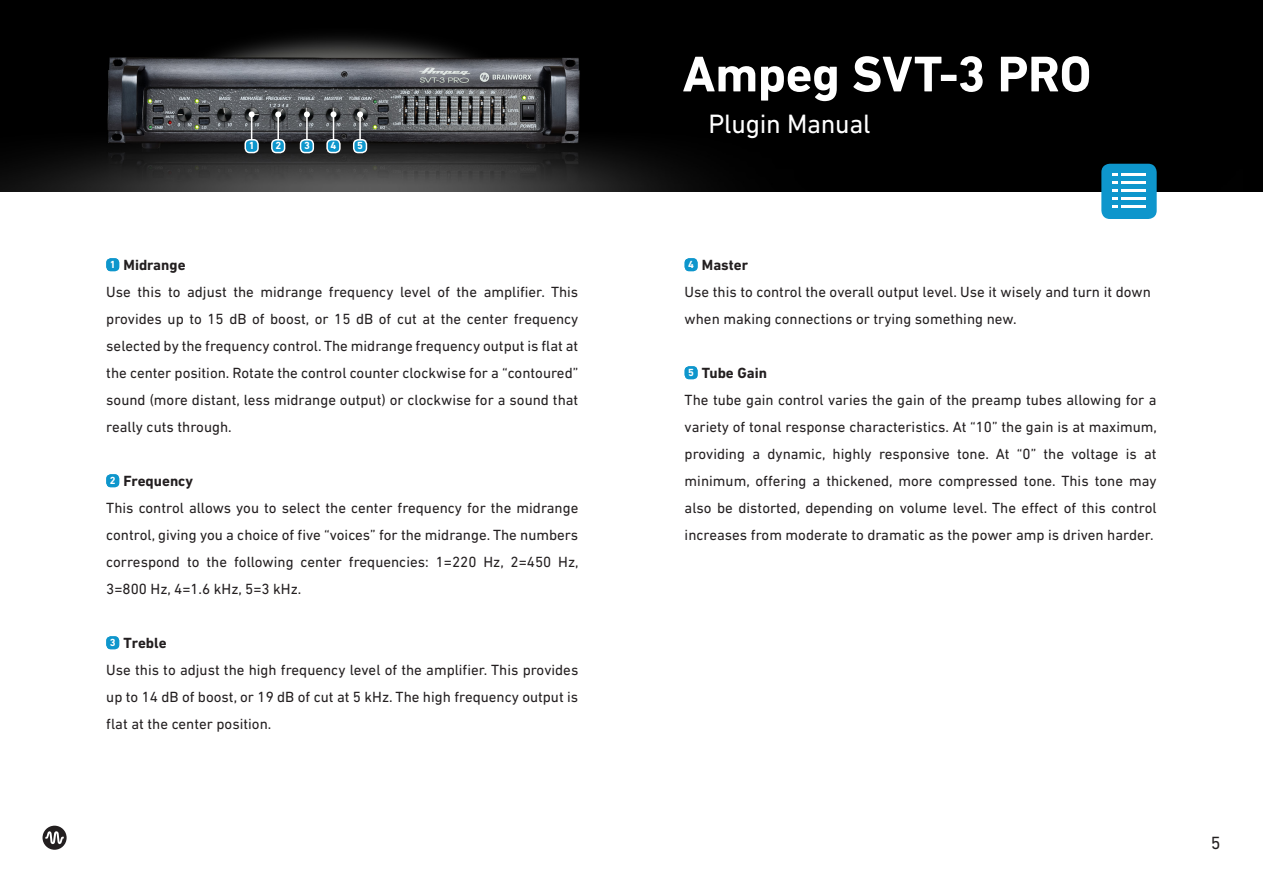
<style>
.page{position:relative;width:1263px;height:893px;background:#fff}
.page>*{position:absolute;margin:0;border:0;box-sizing:border-box;transform-origin:0 0}
.Headline_Cover{font:700 51px "DIN Next LT Pro";letter-spacing:-.005em;color:#fff}
.Subheadline_Cover{font:27px "DIN Next LT Pro";letter-spacing:-.015em;color:#fff}
.t1{font:18px "DIN Next LT Pro";color:#231f20}
.Text{font:15px/27px "DIN Next LT Pro";color:#231f20;text-align:justify}
.Text_Bold{font:700 15px "DIN Next LT Pro";color:#231f20}
.Text_Bubbles{font:700 10.5px "DIN Next LT Pro";color:#fff}
</style>
<div class="page">
<svg style="left:43px;top:826px;width:24px;height:24px"></svg>
<div style="left:106px;top:258px;width:13px;height:13px;background:#0e96cc;border-radius:4px"></div>
<div style="left:106px;top:474px;width:13px;height:13px;background:#0e96cc;border-radius:4px"></div>
<div style="left:106px;top:636px;width:13px;height:13px;background:#0e96cc;border-radius:4px"></div>
<div style="left:685px;top:258px;width:13px;height:13px;background:#0e96cc;border-radius:4px"></div>
<div style="left:685px;top:366px;width:13px;height:13px;background:#0e96cc;border-radius:4px"></div>
<img style="left:0;top:0;width:1263px;height:192px">
<div style="left:1101px;top:164px;width:56px;height:55px;background:#0e96cc;border-radius:9px"></div>
<hr style="left:1121px;top:173px;width:25px;height:3px;background:#fff">
<hr style="left:1121px;top:205px;width:25px;height:2px;background:#fff">
<hr style="left:1121px;top:189px;width:25px;height:3px;background:#fff">
<hr style="left:1121px;top:181px;width:25px;height:3px;background:#fff">
<hr style="left:1121px;top:197px;width:25px;height:3px;background:#fff">
<svg style="left:1112px;top:173px;width:5px;height:34px"></svg>
<hr style="left:251px;top:114px;width:1px;height:36px;background:#fff">
<svg style="left:249px;top:111px;width:6px;height:6px"></svg>
<div style="left:245px;top:140px;width:13px;height:13px;background:#0e96cc;border-radius:4px"></div>
<div style="left:244px;top:139px;width:15px;height:14px;border:2px solid #fff;border-radius:4px"></div>
<hr style="left:277px;top:114px;width:2px;height:36px;background:#fff">
<svg style="left:275px;top:111px;width:6px;height:6px"></svg>
<div style="left:272px;top:140px;width:13px;height:13px;background:#0e96cc;border-radius:4px"></div>
<div style="left:271px;top:139px;width:14px;height:14px;border:2px solid #fff;border-radius:4px"></div>
<hr style="left:306px;top:114px;width:2px;height:36px;background:#fff">
<svg style="left:304px;top:111px;width:6px;height:6px"></svg>
<div style="left:301px;top:140px;width:12px;height:13px;background:#0e96cc;border-radius:4px"></div>
<div style="left:300px;top:139px;width:14px;height:14px;border:2px solid #fff;border-radius:4px"></div>
<hr style="left:333px;top:114px;width:1px;height:36px;background:#fff">
<svg style="left:330px;top:111px;width:6px;height:6px"></svg>
<div style="left:327px;top:140px;width:13px;height:13px;background:#0e96cc;border-radius:4px"></div>
<div style="left:326px;top:139px;width:15px;height:14px;border:2px solid #fff;border-radius:4px"></div>
<hr style="left:359px;top:114px;width:2px;height:36px;background:#fff">
<svg style="left:357px;top:111px;width:6px;height:6px"></svg>
<div style="left:354px;top:140px;width:12px;height:13px;background:#0e96cc;border-radius:4px"></div>
<div style="left:353px;top:139px;width:14px;height:14px;border:2px solid #fff;border-radius:4px"></div>
<p class="Text_Bubbles" style="left:249px;top:140px;width:7px">1</p>
<p class="Text_Bubbles" style="left:275px;top:140px;width:7px">2</p>
<p class="Text_Bubbles" style="left:304px;top:140px;width:7px">3</p>
<p class="Text_Bubbles" style="left:331px;top:140px;width:7px">4</p>
<p class="Text_Bubbles" style="left:357px;top:140px;width:7px">5</p>
<p class="Text_Bubbles" style="left:110px;top:258px;width:7px">1</p>
<p class="Text_Bold" style="left:124px;top:256px;width:63px">Midrange</p>
<p class="Text" style="left:106px;top:278px;width:474px">Use this to adjust the midrange frequency level of the amplifier. This provides up to 15 dB of boost, or 15 dB of cut at the center frequency selected by the frequency control. The midrange frequency output is flat at the center position. Rotate the control counter clockwise for a “contoured” sound (more distant, less midrange output) or clockwise for a sound that really cuts through.</p>
<p class="Text_Bubbles" style="left:110px;top:474px;width:7px">2</p>
<p class="Text_Bold" style="left:124px;top:472px;width:71px">Frequency</p>
<p class="Text" style="left:106px;top:494px;width:474px">This control allows you to select the center frequency for the midrange control, giving you a choice of five “voices” for the midrange. The numbers correspond to the following center frequencies: 1=220 Hz, 2=450 Hz, 3=800 Hz, 4=1.6 kHz, 5=3 kHz.</p>
<p class="Text_Bubbles" style="left:110px;top:636px;width:7px">3</p>
<p class="Text_Bold" style="left:124px;top:634px;width:45px">Treble</p>
<p class="Text" style="left:106px;top:656px;width:473px">Use this to adjust the high frequency level of the amplifier. This provides up to 14 dB of boost, or 19 dB of cut at 5 kHz. The high frequency output is flat at the center position.</p>
<p class="Headline_Cover" style="left:682px;top:44px;width:410px">Ampeg SVT-3 PRO</p>
<p class="Subheadline_Cover" style="left:708px;top:109px;width:164px">Plugin Manual</p>
<p class="Text_Bubbles" style="left:688px;top:258px;width:7px">4</p>
<p class="Text_Bold" style="left:702px;top:256px;width:48px">Master</p>
<p class="Text" style="left:685px;top:278px;width:468px">Use this to control the overall output level. Use it wisely and turn it down</p>
<p class="Text" style="left:685px;top:305px;width:333px">when making connections or trying something new.</p>
<p class="Text_Bubbles" style="left:688px;top:366px;width:7px">5</p>
<p class="Text_Bold" style="left:702px;top:364px;width:67px">Tube Gain</p>
<p class="Text" style="left:685px;top:386px;width:474px">The tube gain control varies the gain of the preamp tubes allowing for a variety of tonal response characteristics. At “10” the gain is at maximum, providing a dynamic, highly responsive tone. At “0” the voltage is at minimum, offering a thickened, more compressed tone. This tone may also be distorted, depending on volume level. The effect of this control increases from moderate to dramatic as the power amp is driven harder.</p>
<p class="t1" style="left:1211px;top:833px;width:11px">5</p>
</div>
